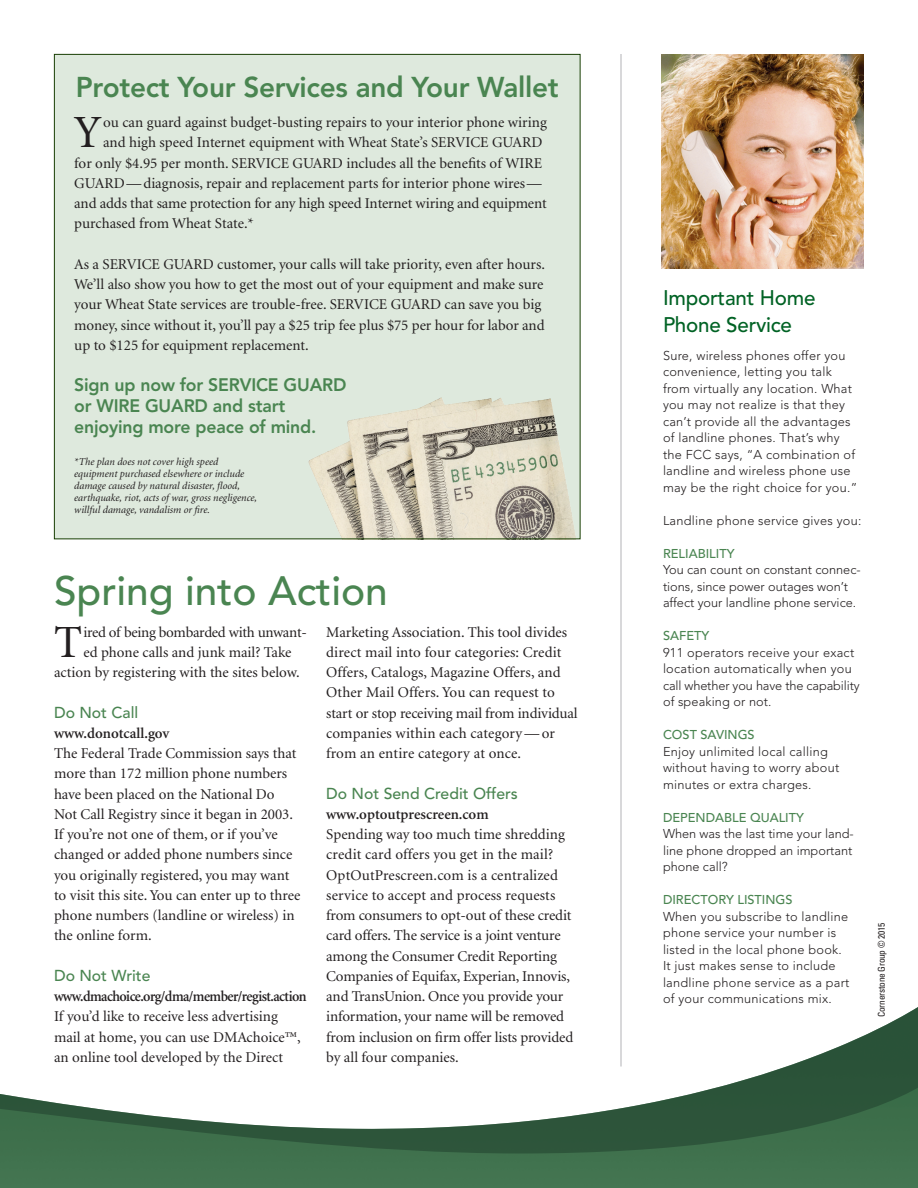
<style>
.page{position:relative;width:918px;height:1188px;background:#fff}
.page>*{position:absolute;margin:0;border:0;box-sizing:border-box;transform-origin:0 0}
.paragraph___drop{font:46.2px "Minion";color:#231f20}
.t1{font:500 40.65px "Avenir";color:#4a8551}
.t2{font:800 28.5px "Avenir";letter-spacing:-.01em;color:#4a8551}
.sidebar_headline{font:500 21px/27px "Avenir";letter-spacing:-.01em;color:#006224}
.t3{font:800 18px "Avenir";letter-spacing:-.01em;color:#4a8551}
.paragraph_heading{font:500 15.75px "Avenir";color:#4a8551}
.second_paragraph{font:15px/20.2px "Minion";color:#231f20}
.paragraph___drop-2{font:15px "Minion";color:#231f20}
.second_paragraph-2{font:600 15px "Minion";letter-spacing:-.04em;color:#231f20;scale:.95 1}
.second_paragraph-3{font:600 15px "Minion";letter-spacing:-.015em;color:#231f20}
.paragraph___drop-3{font:15px "Minion";letter-spacing:-.02em;color:#231f20}
.t4{font:300 12.75px/16.5px "Avenir";letter-spacing:.02em;color:#231f20}
.t5{font:300 12.75px/16.5px "Avenir";color:#231f20}
.sidebar_paragraph_he{font:500 12.75px "Avenir";color:#4a8551}
.second_paragraph-4{font:italic 10.5px "Minion";color:#231f20}
.NASd_copyright{font:condensed 9.3px "Univers";letter-spacing:-.03em;color:#231f20}
</style>
<div class="page">
<div style="left:54px;top:54px;width:526px;height:485px;background:#dee9dd"></div>
<img style="left:662px;top:54px;width:202px;height:214px">
<div style="left:0;top:1153px;width:918px;height:35px;background:#427450"></div>
<svg style="left:0;top:999px;width:918px;height:154px"></svg>
<hr style="left:621px;top:54px;width:1px;height:1012px;background:#b2b3b7">
<img style="left:308px;top:419px;width:45px;height:118px">
<img style="left:353px;top:385px;width:228px;height:154px">
<p class="t2" style="left:76px;top:71px;width:484px">Protect Your Services and Your Wallet</p>
<p class="paragraph___drop" style="left:74px;top:110px;width:29px">Y</p>
<p class="paragraph___drop-2" style="left:103px;top:115px;width:445px">ou can guard against budget-busting repairs to your interior phone wiring</p>
<p class="paragraph___drop-2" style="left:103px;top:135px;width:441px">and high speed Internet equipment with Wheat State’s SERVICE GUARD</p>
<p class="paragraph___drop-2" style="left:74px;top:156px;width:469px">for only $4.95 per month. SERVICE GUARD includes all the benefits of WIRE</p>
<p class="paragraph___drop-2" style="left:74px;top:176px;width:469px">GUARD—diagnosis, repair and replacement parts for interior phone wires—</p>
<p class="paragraph___drop-2" style="left:74px;top:196px;width:474px">and adds that same protection for any high speed Internet wiring and equipment</p>
<p class="paragraph___drop-2" style="left:74px;top:216px;width:181px">purchased from Wheat State.*</p>
<p class="second_paragraph" style="left:74px;top:255px;width:472px">As a SERVICE GUARD customer, your calls will take priority, even after hours.<br>We’ll also show you how to get the most out of your equipment and make sure your Wheat State services are trouble-free. SERVICE GUARD can save you big money, since without it, you’ll pay a $25 trip fee plus $75 per hour for labor and up to $125 for equipment replacement.</p>
<p class="t3" style="left:74px;top:374px;width:274px">Sign up now for SERVICE GUARD</p>
<p class="t3" style="left:74px;top:395px;width:213px">or WIRE GUARD and start</p>
<p class="t3" style="left:74px;top:416px;width:244px">enjoying more peace of mind.</p>
<p class="second_paragraph-4" style="left:74px;top:457px;width:146px">*The plan does not cover high speed</p>
<p class="second_paragraph-4" style="left:74px;top:469px;width:172px">equipment purchased elsewhere or include</p>
<p class="second_paragraph-4" style="left:74px;top:481px;width:167px">damage caused by natural disaster, flood,</p>
<p class="second_paragraph-4" style="left:74px;top:493px;width:184px">earthquake, riot, acts of war, gross negligence,</p>
<p class="second_paragraph-4" style="left:74px;top:505px;width:137px">willful damage, vandalism or fire.</p>
<p class="t1" style="left:54px;top:567px;width:335px">Spring into Action</p>
<p class="paragraph___drop" style="left:54px;top:619px;width:29px">T</p>
<p class="paragraph___drop-3" style="left:83px;top:624px;width:225px">ired of being bombarded with unwant-</p>
<p class="second_paragraph" style="left:326px;top:622px;width:253px">Marketing Association. This tool divides direct mail into four categories: Credit Offers, Catalogs, Magazine Offers, and Other Mail Offers. You can request to start or stop receiving mail from individual companies within each category—or from an entire category at once.</p>
<p class="paragraph_heading" style="left:326px;top:784px;width:193px">Do Not Send Credit Offers</p>
<p class="second_paragraph-3" style="left:326px;top:806px;width:164px">www.optoutprescreen.com</p>
<p class="second_paragraph" style="left:326px;top:825px;width:249px">Spending way too much time shredding credit card offers you get in the mail?<br>OptOutPrescreen.com is a centralized service to accept and process requests from consumers to opt-out of these credit card offers. The service is a joint venture among the Consumer Credit Reporting Companies of Equifax, Experian, Innovis, and TransUnion. Once you provide your information, your name will be removed from inclusion on firm offer lists provided by all four companies.</p>
<p class="paragraph___drop-2" style="left:83px;top:645px;width:210px">ed phone calls and junk mail? Take</p>
<p class="paragraph___drop-2" style="left:54px;top:665px;width:247px">action by registering with the sites below.</p>
<p class="paragraph_heading" style="left:54px;top:703px;width:86px">Do Not Call</p>
<p class="second_paragraph-3" style="left:54px;top:725px;width:117px">www.donotcall.gov</p>
<p class="second_paragraph" style="left:54px;top:744px;width:248px">The Federal Trade Commission says that more than 172 million phone numbers have been placed on the National Do Not Call Registry since it began in 2003.<br>If you’re not one of them, or if you’ve changed or added phone numbers since you originally registered, you may want to visit this site. You can enter up to three phone numbers (landline or wireless) in the online form.</p>
<p class="paragraph_heading" style="left:54px;top:966px;width:98px">Do Not Write</p>
<p class="second_paragraph-2" style="left:54px;top:989px;width:268px">www.dmachoice.org/dma/member/regist.action</p>
<p class="second_paragraph" style="left:54px;top:1007px;width:248px">If you’d like to receive less advertising mail at home, you can use DMAchoice™, an online tool developed by the Direct</p>
<p class="sidebar_headline" style="left:663px;top:285px;width:154px">Important Home<br>Phone Service</p>
<p class="t4" style="left:663px;top:347px;width:196px">Sure, wireless phones offer you convenience, letting you talk from virtually any location. What you may not realize is that they can’t provide all the advantages of landline phones. That’s why the FCC says, “A combination of landline and wireless phone use may be the right choice for you.”</p>
<p class="t4" style="left:663px;top:512px;width:200px">Landline phone service gives you:</p>
<p class="sidebar_paragraph_he" style="left:663px;top:546px;width:73px">RELIABILITY</p>
<p class="t5" style="left:663px;top:561px;width:199px">You can count on constant connec&shy;tions, since power outages won’t affect your landline phone service.</p>
<p class="sidebar_paragraph_he" style="left:663px;top:628px;width:48px">SAFETY</p>
<p class="t4" style="left:663px;top:644px;width:198px">911 operators receive your exact location automatically when you call whether you have the capability of speaking or not.</p>
<p class="sidebar_paragraph_he" style="left:663px;top:727px;width:93px">COST SAVINGS</p>
<p class="t4" style="left:663px;top:743px;width:178px">Enjoy unlimited local calling without having to worry about minutes or extra charges.</p>
<p class="sidebar_paragraph_he" style="left:663px;top:810px;width:142px">DEPENDABLE QUALITY</p>
<p class="t4" style="left:663px;top:825px;width:192px;text-align:justify">When was the last time your land&shy;line phone dropped an important phone call?</p>
<p class="sidebar_paragraph_he" style="left:663px;top:892px;width:131px">DIRECTORY LISTINGS</p>
<p class="t4" style="left:663px;top:908px;width:188px">When you subscribe to landline phone service your number is listed in the local phone book.<br>It just makes sense to include landline phone service as a part of your communications mix.</p>
<p class="NASd_copyright" style="left:876px;top:1017px;width:95px;rotate:-90deg">Cornerstone Group © 2015</p>
</div>
